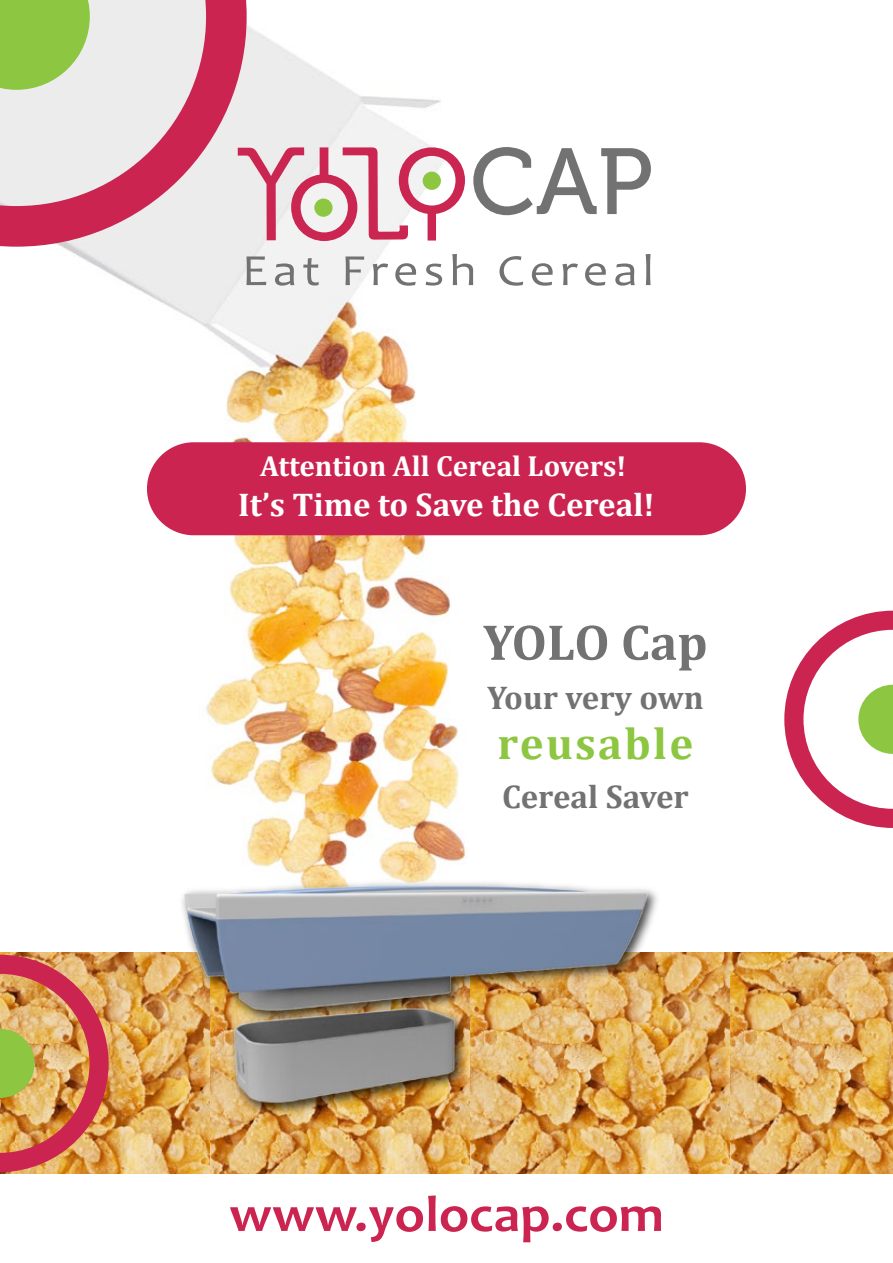
<style>
.page{position:relative;width:893px;height:1263px;background:#fff}
.page>*{position:absolute;margin:0;border:0;box-sizing:border-box;transform-origin:0 0}
.t1{font:700 51px "Candara";color:#cb2451;scale:1.06 1}
.t2{font:700 51px "Cambria";color:#727273}
.t3{font:700 45px "Cambria";letter-spacing:.05em;color:#8dc640}
.t4{font:700 33px "Cambria";color:#fff}
.t5{font:700 33px "Cambria";color:#727273}
.t6{font:700 29.1px "Cambria";color:#fff}
</style>
<div class="page">
<img style="left:0;top:25px;width:587px;height:928px">
<img style="left:0;top:953px;width:210px;height:221px">
<img style="left:210px;top:1120px;width:260px;height:54px">
<img style="left:470px;top:953px;width:261px;height:221px">
<img style="left:731px;top:953px;width:162px;height:221px">
<div style="left:147px;top:442px;width:599px;height:93px;background:#cb2451;border-radius:47px"></div>
<svg style="left:246px;top:256px;width:20px;height:29px"></svg>
<svg style="left:275px;top:263px;width:19px;height:23px"></svg>
<svg style="left:303px;top:258px;width:16px;height:28px"></svg>
<svg style="left:345px;top:256px;width:19px;height:29px"></svg>
<svg style="left:373px;top:263px;width:15px;height:22px"></svg>
<svg style="left:395px;top:263px;width:21px;height:23px"></svg>
<svg style="left:426px;top:264px;width:16px;height:22px"></svg>
<svg style="left:452px;top:254px;width:21px;height:31px"></svg>
<svg style="left:499px;top:256px;width:24px;height:30px"></svg>
<svg style="left:532px;top:263px;width:21px;height:23px"></svg>
<svg style="left:562px;top:263px;width:16px;height:22px"></svg>
<svg style="left:585px;top:263px;width:21px;height:23px"></svg>
<svg style="left:615px;top:263px;width:20px;height:23px"></svg>
<svg style="left:646px;top:254px;width:5px;height:31px"></svg>
<svg style="left:473px;top:147px;width:178px;height:68px"></svg>
<svg style="left:247px;top:147px;width:218px;height:94px"></svg>
<svg style="left:0;top:0;width:247px;height:247px;background:#e2b3c0"></svg>
<svg style="left:0;top:0;width:90px;height:90px;background:#9acb58"></svg>
<svg style="left:784px;top:611px;width:109px;height:217px"></svg>
<img style="left:0;top:955px;width:109px;height:217px">
<img style="left:175px;top:1109px;width:490px;height:11px">
<img style="left:166px;top:864px;width:500px;height:245px">
<p class="t6" style="left:260px;top:445px;width:368px">Attention All Cereal Lovers!</p>
<p class="t4" style="left:238px;top:481px;width:418px">It’s Time to Save the Cereal!</p>
<h1 class="t2" style="left:483px;top:606px;width:226px">YOLO Cap</h1>
<p class="t5" style="left:487px;top:675px;width:218px">Your very own</p>
<h2 class="t3" style="left:498px;top:712px;width:197px">reusable</h2>
<p class="t5" style="left:502px;top:774px;width:188px">Cereal Saver</p>
<h1 class="t1" style="left:229px;top:1182px;width:412px">www.yolocap.com</h1>
</div>
